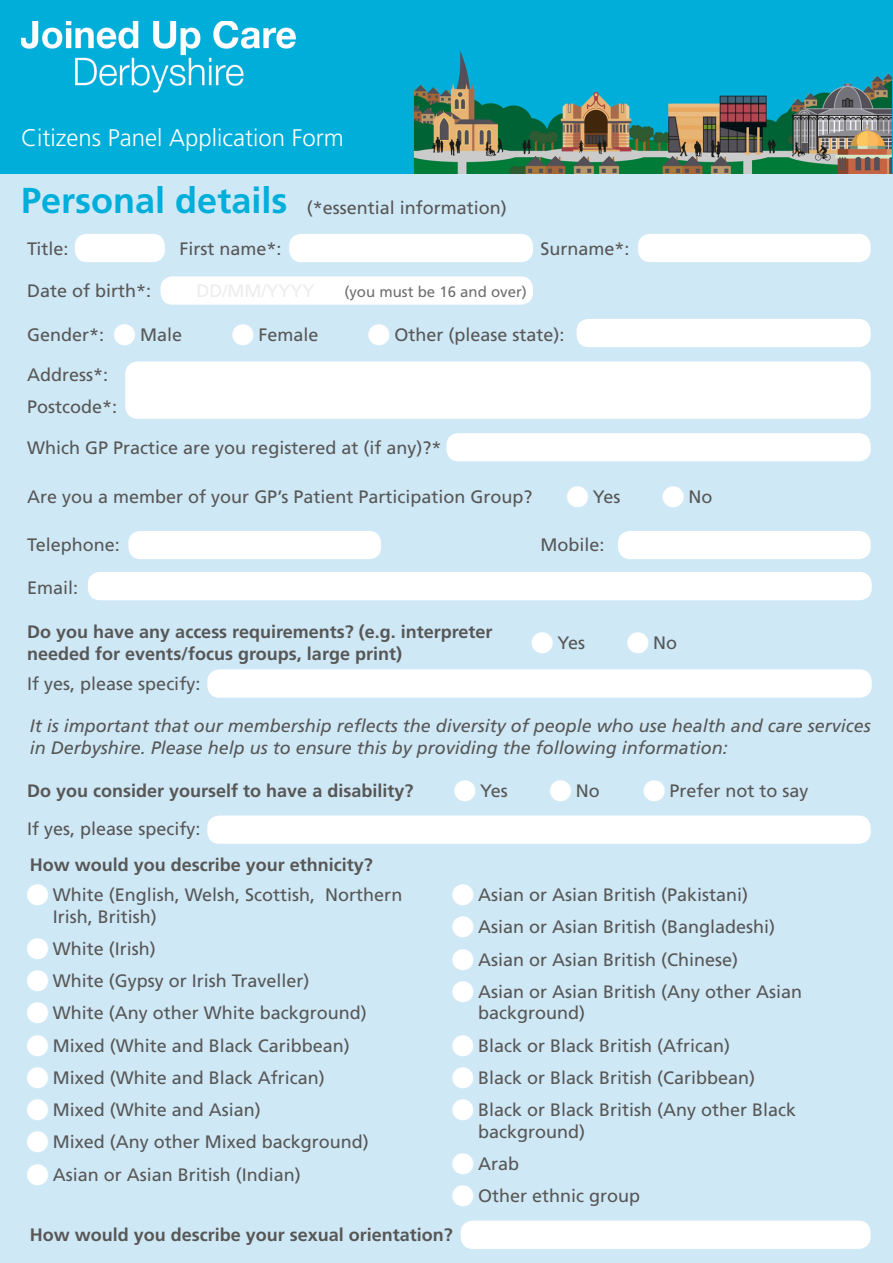
<style>
.page{position:relative;width:893px;height:1263px;background:#fff}
.page>*{position:absolute;margin:0;border:0;box-sizing:border-box;transform-origin:0 0}
.t1{font:700 36px "Frutiger LT Std";color:#00aeda}
.t2{font:300 24px "Frutiger LT Std";color:#fff}
.t3{font:18px/32.2px "Frutiger LT Std";color:#575756}
.t4{font:700 18px/21.6px "Frutiger LT Std";color:#575756}
.t5{font:italic 18px/21.6px "Frutiger LT Std";color:#575756}
.t6{font:15px "Frutiger LT Std";color:#706f6f}
.s1{color:#fff}
</style>
<div class="page">
<div style="left:0;top:0;width:892px;height:63px;background:#00afd9"></div>
<div style="left:0;top:108px;width:893px;height:1155px;background:#cfe8f6"></div>
<hr style="left:892px;top:0;width:1px;height:1263px;background:#cfe8f6">
<div style="left:75px;top:234px;width:90px;height:28px;background:#fff;border-radius:12px"></div>
<div style="left:289px;top:234px;width:244px;height:28px;background:#fff;border-radius:12px"></div>
<div style="left:638px;top:234px;width:233px;height:28px;background:#fff;border-radius:12px"></div>
<div style="left:577px;top:319px;width:294px;height:28px;background:#fff;border-radius:12px"></div>
<div style="left:618px;top:531px;width:253px;height:28px;background:#fff;border-radius:12px"></div>
<div style="left:128px;top:531px;width:253px;height:28px;background:#fff;border-radius:12px"></div>
<div style="left:461px;top:1220px;width:410px;height:29px;background:#fff;border-radius:12px"></div>
<div style="left:207px;top:815px;width:664px;height:29px;background:#fff;border-radius:12px"></div>
<div style="left:207px;top:669px;width:665px;height:29px;background:#fff;border-radius:12px"></div>
<div style="left:88px;top:572px;width:784px;height:28px;background:#fff;border-radius:12px"></div>
<div style="left:446px;top:433px;width:425px;height:28px;background:#fff;border-radius:12px"></div>
<div style="left:161px;top:276px;width:372px;height:29px;background:#fff;border-radius:12px"></div>
<div style="left:125px;top:361px;width:746px;height:58px;background:#fff;border-radius:13px"></div>
<img style="left:0;top:48px;width:893px;height:125px">
<img style="left:21px;top:21px;width:275px;height:73px">
<h2 class="t2" style="left:21px;top:124px;width:324px">Citizens Panel Application Form</h2>
<h1 class="t1" style="left:21px;top:180px;width:268px">Personal details</h1>
<p class="t3" style="left:27px;top:232px;width:43px">Title:</p>
<p class="t3" style="left:180px;top:232px;width:104px">First name*:</p>
<p class="t3" style="left:540px;top:232px;width:91px">Surname*:</p>
<p class="t3" style="left:27px;top:275px;width:126px">Date of birth*:</p>
<p class="t6" style="left:344px;top:283px;width:184px">(you must be 16 and over)</p>
<p class="t3" style="left:27px;top:319px;width:157px">Gender*: <span class="s1">■</span> Male</p>
<p class="t3" style="left:232px;top:319px;width:88px"><span class="s1">■</span> Female</p>
<p class="t3" style="left:368px;top:319px;width:198px"><span class="s1">■</span> Other (please state):</p>
<p class="t3" style="left:27px;top:359px;width:92px">Address*:<br>Postcode*:</p>
<p class="t3" style="left:27px;top:432px;width:416px">Which GP Practice are you registered at (if any)?*</p>
<p class="t3" style="left:27px;top:481px;width:507px">Are you a member of your GP’s Patient Participation Group?</p>
<p class="t3" style="left:593px;top:481px;width:29px">Yes</p>
<p class="t3" style="left:688px;top:481px;width:25px">No</p>
<p class="t3" style="left:27px;top:529px;width:94px">Telephone:</p>
<p class="t3" style="left:540px;top:529px;width:66px">Mobile:</p>
<p class="t3" style="left:27px;top:572px;width:53px">Email:</p>
<p class="t4" style="left:27px;top:621px;width:467px">Do you have any access requirements? (e.g. interpreter needed for events/focus groups, large print)</p>
<p class="t3" style="left:557px;top:627px;width:29px">Yes</p>
<p class="t3" style="left:653px;top:627px;width:25px">No</p>
<p class="t3" style="left:27px;top:667px;width:175px">If yes, please specify:</p>
<p class="t5" style="left:30px;top:715px;width:842px">It is important that our membership reflects the diversity of people who use health and care services in Derbyshire. Please help us to ensure this by providing the following information:</p>
<p class="t4" style="left:27px;top:780px;width:388px">Do you consider yourself to have a disability?</p>
<p class="t3" style="left:480px;top:774px;width:29px">Yes</p>
<p class="t3" style="left:576px;top:774px;width:25px">No</p>
<p class="t3" style="left:669px;top:774px;width:141px">Prefer not to say</p>
<p class="t3" style="left:27px;top:812px;width:175px">If yes, please specify:</p>
<p class="t4" style="left:30px;top:854px;width:345px">How would you describe your ethnicity?</p>
<p class="t3" style="left:53px;top:884px;width:351px;line-height:21.6px">White (English, Welsh, Scottish, Northern<br>Irish, British)</p>
<p class="t3" style="left:53px;top:933px;width:318px">White (Irish)<br>White (Gypsy or Irish Traveller)<br>White (Any other White background)<br>Mixed (White and Black Caribbean)<br>Mixed (White and Black African)<br>Mixed (White and Asian)<br>Mixed (Any other Mixed background)<br>Asian or Asian British (Indian)</p>
<p class="t3" style="left:307px;top:191px;width:202px">(*essential information)</p>
<p class="t3" style="left:478px;top:879px;width:326px">Asian or Asian British (Pakistani)<br>Asian or Asian British (Bangladeshi)<br>Asian or Asian British (Chinese)<br>Asian or Asian British (Any other Asian</p>
<p class="t3" style="left:478px;top:997px;width:320px">background)<br>Black or Black British (African)<br>Black or Black British (Caribbean)<br>Black or Black British (Any other Black</p>
<p class="t3" style="left:478px;top:1115px;width:164px">background)<br>Arab<br>Other ethnic group</p>
<p class="t4" style="left:30px;top:1224px;width:425px">How would you describe your sexual orientation?</p>
</div>
